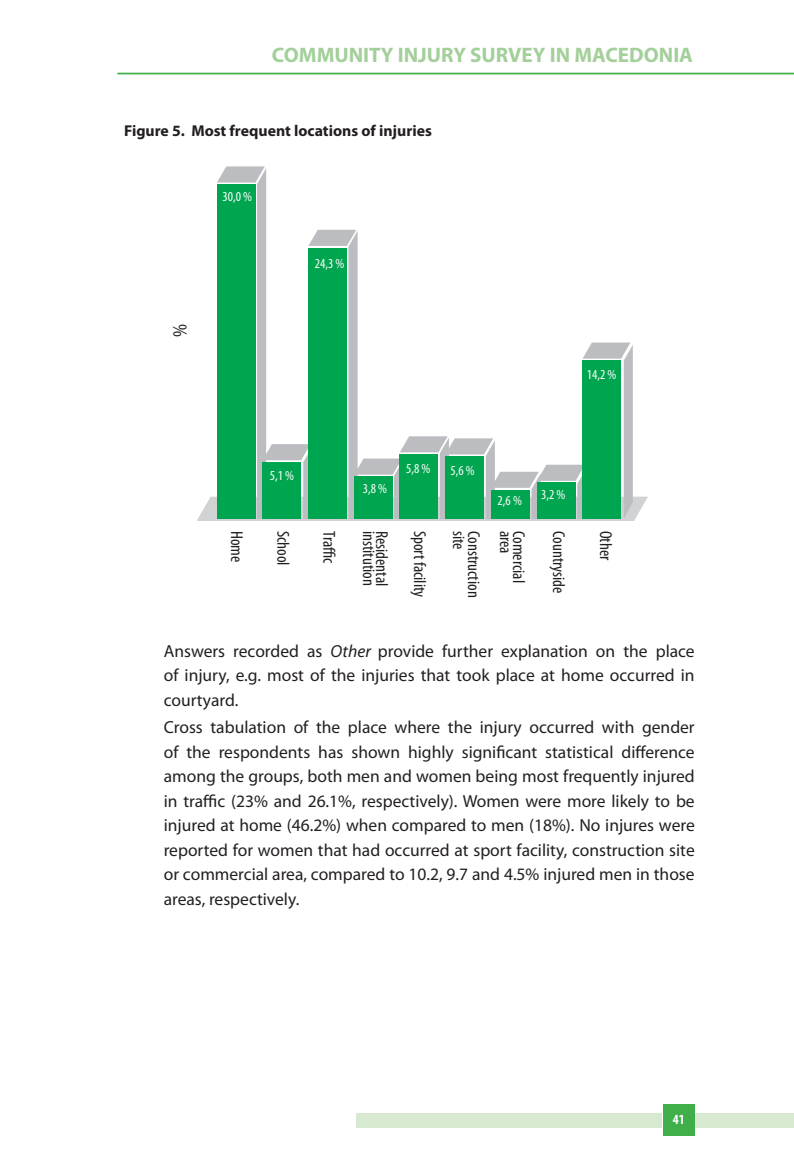
<style>
.page{position:relative;width:794px;height:1166px;background:#fff}
.page>*{position:absolute;margin:0;border:0;box-sizing:border-box;transform-origin:0 0}
.t1{font:700 21px "Myriad Pro";color:#a3cf9a}
.t2{font:condensed 20.12px "Myriad Pro";color:#231f20}
.t3{font:17.5px/24.5px "Myriad Pro";color:#231f20;text-align:justify}
.t4{font:condensed 17.32px "Myriad Pro";color:#231f20}
.t5{font:700 15.75px "Myriad Pro";color:#231f20}
.t6{font:700 condensed 14px "Myriad Pro";color:#fff}
.t7{font:condensed 13.65px "Myriad Pro";color:#fff}
.s1{font-style:italic}
</style>
<div class="page">
<hr style="left:117px;top:73px;width:677px;height:1px;background:#40ae49">
<div style="left:663px;top:1104px;width:31px;height:32px;background:#40ae49"></div>
<div style="left:695px;top:1113px;width:99px;height:14px;background:#d8e9d2"></div>
<div style="left:356px;top:1113px;width:306px;height:14px;background:#d8e9d2"></div>
<svg style="left:197px;top:166px;width:451px;height:355px"></svg>
<div style="left:582px;top:360px;width:39px;height:159px;background:#00a54f"></div>
<div style="left:491px;top:490px;width:38px;height:29px;background:#00a54f"></div>
<div style="left:537px;top:482px;width:38px;height:37px;background:#00a54f"></div>
<div style="left:445px;top:456px;width:39px;height:63px;background:#00a54f"></div>
<div style="left:400px;top:454px;width:38px;height:65px;background:#00a54f"></div>
<div style="left:354px;top:476px;width:38px;height:43px;background:#00a54f"></div>
<div style="left:308px;top:248px;width:39px;height:271px;background:#00a54f"></div>
<div style="left:262px;top:462px;width:39px;height:57px;background:#00a54f"></div>
<div style="left:217px;top:184px;width:38px;height:335px;background:#00a54f"></div>
<p class="t1" style="left:272px;top:41px;width:422px">COMMUNITY INJURY SURVEY IN MACEDONIA</p>
<p class="t5" style="left:124px;top:120px;width:309px">Figure 5. Most frequent locations of injuries</p>
<p class="t2" style="left:192px;top:324px;width:14px;rotate:90deg">%</p>
<p class="t7" style="left:223px;top:188px;width:31px">30,0 %</p>
<p class="t7" style="left:315px;top:255px;width:31px">24,3 %</p>
<p class="t7" style="left:270px;top:467px;width:26px">5,1 %</p>
<p class="t7" style="left:587px;top:366px;width:31px">14,2 %</p>
<p class="t7" style="left:363px;top:480px;width:26px">3,8 %</p>
<p class="t7" style="left:406px;top:460px;width:26px">5,8 %</p>
<p class="t7" style="left:450px;top:462px;width:26px">5,6 %</p>
<p class="t7" style="left:497px;top:493px;width:26px">2,6 %</p>
<p class="t7" style="left:541px;top:486px;width:26px">3,2 %</p>
<p class="t4" style="left:247px;top:531px;width:33px;rotate:90deg">Home</p>
<p class="t4" style="left:294px;top:531px;width:36px;rotate:90deg">School</p>
<p class="t4" style="left:340px;top:531px;width:35px;rotate:90deg">Tra c</p>
<p class="t4" style="left:379px;top:531px;width:57px;rotate:90deg">institution</p>
<p class="t4" style="left:392px;top:531px;width:57px;rotate:90deg">Residental</p>
<p class="t4" style="left:430px;top:531px;width:68px;rotate:90deg">Sport facility</p>
<p class="t4" style="left:469px;top:531px;width:20px;rotate:90deg">site</p>
<p class="t4" style="left:484px;top:531px;width:69px;rotate:90deg">Construction</p>
<p class="t4" style="left:516px;top:531px;width:25px;rotate:90deg">area</p>
<p class="t4" style="left:529px;top:531px;width:54px;rotate:90deg">Comercial</p>
<p class="t4" style="left:569px;top:531px;width:64px;rotate:90deg">Countryside</p>
<p class="t4" style="left:616px;top:531px;width:31px;rotate:90deg">Other</p>
<p class="t3" style="left:164px;top:638px;width:532px">Answers recorded as <span class="s1">Other</span> provide further explanation on the place of injury, e.g. most of the injuries that took place at home occurred in courtyard.</p>
<p class="t3" style="left:164px;top:715px;width:532px">Cross tabulation of the place where the injury occurred with gender of the respondents has shown highly significant statistical difference among the groups, both men and women being most frequently injured in traffic (23% and 26.1%, respectively). Women were more likely to be injured at home (46.2%) when compared to men (18%). No injures were reported for women that had occurred at sport facility, construction site or commercial area, compared to 10.2, 9.7 and 4.5% injured men in those areas, respectively.</p>
<p class="t6" style="left:672px;top:1110px;width:13px">41</p>
</div>
